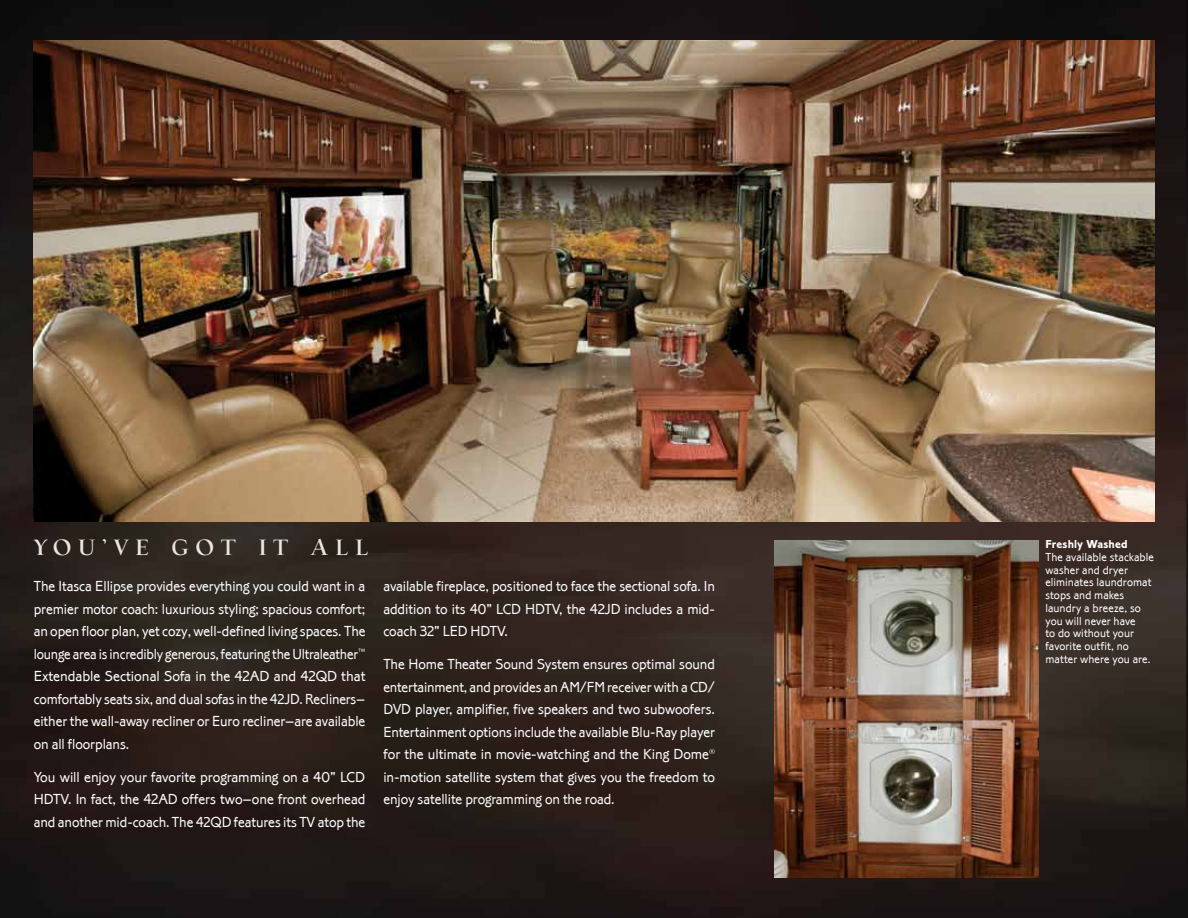
<style>
.page{position:relative;width:1188px;height:918px;background:#fff}
.page>*{position:absolute;margin:0;border:0;box-sizing:border-box;transform-origin:0 0}
.t1{font:21px "Village Bold Titling";letter-spacing:.33em;color:#eae7e2}
.t2{font:300 15px/22.5px "Corinthian Com";letter-spacing:-.005em;color:#fff;text-align:justify}
.t3{font:300 12px/12.8px "Corinthian Com";letter-spacing:.005em;color:#fff}
.t4{font:12px "Corinthian Bold Plain";letter-spacing:.01em;color:#fff}
</style>
<div class="page">
<img style="left:0;top:0;width:1188px;height:918px">
<img style="left:34px;top:40px;width:1120px;height:481px">
<img style="left:774px;top:540px;width:265px;height:337px">
<h1 class="t1" style="left:34px;top:535px;width:336px">YOU’VE GOT IT ALL</h1>
<p class="t2" style="left:34px;top:575px;width:333px">The Itasca Ellipse provides everything you could want in a premier motor coach: luxurious styling; spacious comfort; an open floor plan, yet cozy, well-defined living spaces. The lounge area is incredibly generous, featuring the Ultraleather<sup>™ </sup>Extendable Sectional Sofa in the 42AD and 42QD that comfortably seats six, and dual sofas in the 42JD. Recliners– either the wall-away recliner or Euro recliner–are available on all floorplans.</p>
<p class="t2" style="left:34px;top:766px;width:333px">You will enjoy your favorite programming on a 40" LCD HDTV. In fact, the 42AD offers two–one front overhead and another mid-coach. The 42QD features its TV atop the</p>
<p class="t2" style="left:383px;top:575px;width:333px">available fireplace, positioned to face the sectional sofa. In addition to its 40" LCD HDTV, the 42JD includes a mid&shy;coach 32" LED HDTV.</p>
<p class="t2" style="left:383px;top:653px;width:333px">The Home Theater Sound System ensures optimal sound entertainment, and provides an AM/FM receiver with a CD/ DVD player, amplifier, five speakers and two subwoofers.<br>Entertainment options include the available Blu-Ray player for the ultimate in movie-watching and the King Dome® in-motion satellite system that gives you the freedom to enjoy satellite programming on the road.</p>
<p class="t4" style="left:1045px;top:537px;width:84px">Freshly Washed</p>
<p class="t3" style="left:1045px;top:551px;width:110px">The available stackable washer and dryer eliminates laundromat stops and makes laundry a breeze, so you will never have<br>to do without your favorite outfit, no matter where you are.</p>
</div>
